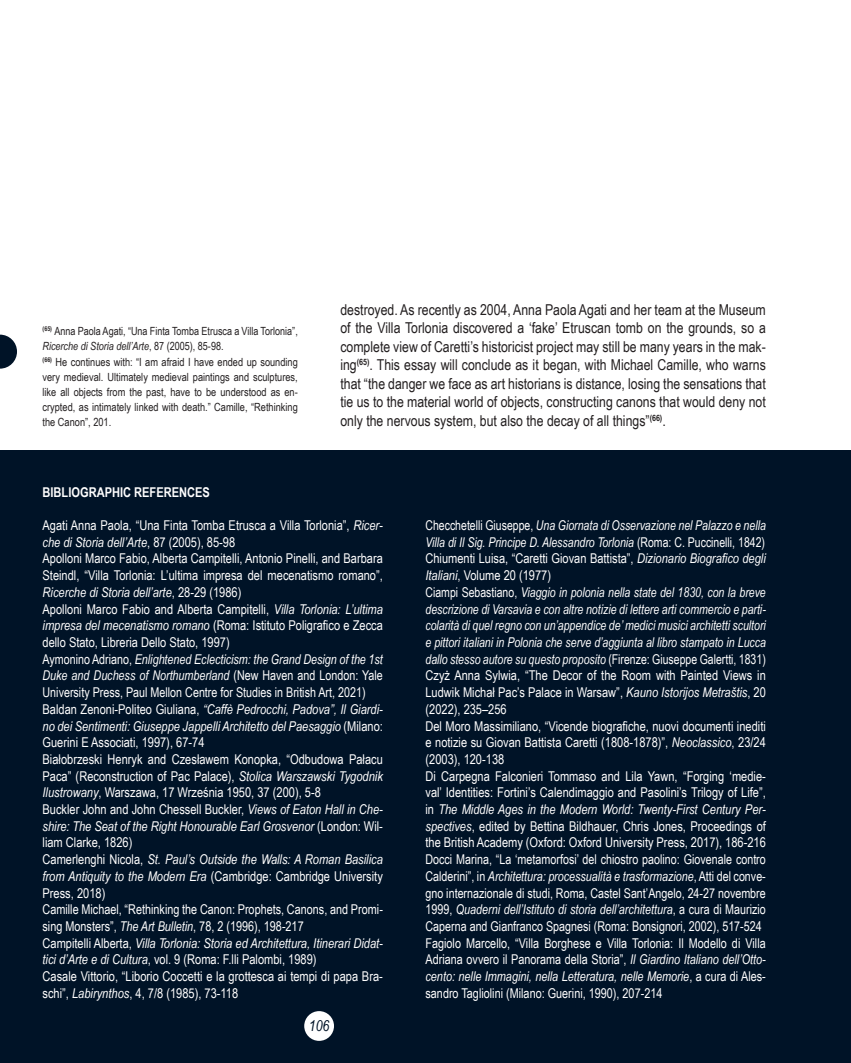
<style>
.page{position:relative;width:851px;height:1063px;background:#fff}
.page>*{position:absolute;margin:0;border:0;box-sizing:border-box;transform-origin:0 0}
.t1{font:15px/18.5px "Arial Narrow";color:#231f20;text-align:justify}
.t2{font:italic 15px "Arial Narrow";color:#001327}
.t3{font:13.5px/16.6px "Arial Narrow";color:#fff;text-align:justify}
.t4{font:italic 13.5px/16.6px "Arial Narrow";color:#fff;text-align:justify}
.t5{font:italic 13.5px/16.6px "Arial Narrow";color:#fff;scale:.95 1}
.t6{font:700 13.5px "Arial Narrow";color:#fff}
.t7{font:11.25px/15.1px "Arial Narrow";color:#231f20}
.s1{font-style:italic}
.s2{font-style:normal}
</style>
<div class="page">
<div style="left:0;top:451px;width:850px;height:612px;background:#001327"></div>
<div style="left:304px;top:1011px;width:30px;height:30px;background:#fff;border-radius:50%"></div>
<svg style="left:0;top:335px;width:17px;height:34px"></svg>
<p class="t7" style="left:43px;top:323px;width:257px"><sup>(65)</sup> Anna Paola Agati, “Una Finta Tomba Etrusca a Villa Torlonia”,<br><span class="s1">Ricerche di Storia dell’Arte</span>, 87 (2005), 85-98.</p>
<p class="t7" style="left:43px;top:354px;width:257px;text-align:justify"><sup>(66)</sup> He continues with: “I am afraid I have ended up sounding very medieval. Ultimately medieval paintings and sculptures, like all objects from the past, have to be understood as en&shy;crypted, as intimately linked with death.” Camille, “Rethinking the Canon”, 201.</p>
<p class="t1" style="left:340px;top:300px;width:427px">destroyed. As recently as 2004, Anna Paola Agati and her team at the Museum of the Villa Torlonia discovered a ‘fake’ Etruscan tomb on the grounds, so a complete view of Caretti’s historicist project may still be many years in the mak&shy;ing<sup>(65)</sup>. This essay will conclude as it began, with Michael Camille, who warns that “the danger we face as art historians is distance, losing the sensations that tie us to the material world of objects, constructing canons that would deny not only the nervous system, but also the decay of all things”<sup>(66)</sup>.</p>
<p class="t6" style="left:43px;top:482px;width:169px">BIBLIOGRAPHIC REFERENCES</p>
<p class="t3" style="left:43px;top:516px;width:342px">Agati Anna Paola, “Una Finta Tomba Etrusca a Villa Torlonia”, <span class="s1">Ricer&shy;che di Storia dell’Arte</span>, 87 (2005), 85-98</p>
<p class="t3" style="left:43px;top:550px;width:342px">Apolloni Marco Fabio, Alberta Campitelli, Antonio Pinelli, and Barbara Steindl, “Villa Torlonia: L’ultima impresa del mecenatismo romano”, <span class="s1">Ricerche di Storia dell’arte</span>, 28-29 (1986)</p>
<p class="t3" style="left:43px;top:600px;width:342px">Apolloni Marco Fabio and Alberta Campitelli, <span class="s1">Villa Torlonia: L’ultima impresa del mecenatismo romano</span> (Roma: Istituto Poligrafico e Zecca dello Stato, Libreria Dello Stato, 1997)</p>
<p class="t3" style="left:43px;top:650px;width:342px">Aymonino Adriano, <span class="s1">Enlightened Eclecticism: the Grand Design of the 1st Duke and Duchess of Northumberland</span> (New Haven and London: Yale University Press, Paul Mellon Centre for Studies in British Art, 2021)</p>
<p class="t4" style="left:43px;top:700px;width:342px"><span class="s2">Baldan Zenoni-Politeo Giuliana,</span> “Caffè Pedrocchi, Padova”, Il Giardi&shy;no dei Sentimenti: Giuseppe Jappelli Architetto del Paesaggio <span class="s2">(Milano:<br>Guerini E Associati, 1997), 67-74</span></p>
<p class="t3" style="left:43px;top:750px;width:342px">Białobrzeski Henryk and Czesławem Konopka, “Odbudowa Pałacu Paca” (Reconstruction of Pac Palace), <span class="s1">Stolica Warszawski Tygodnik Ilustrowany</span>, Warszawa, 17 Września 1950, 37 (200), 5-8</p>
<p class="t4" style="left:43px;top:801px;width:342px"><span class="s2">Buckler John and John Chessell Buckler,</span> Views of Eaton Hall in Che&shy;shire: The Seat of the Right Honourable Earl Grosvenor <span class="s2">(London: Wil&shy;liam Clarke, 1826)</span></p>
<p class="t4" style="left:43px;top:851px;width:342px"><span class="s2">Camerlenghi Nicola,</span> St. Paul’s Outside the Walls: A Roman Basilica from Antiquity to the Modern Era <span class="s2">(Cambridge: Cambridge University Press, 2018)</span></p>
<p class="t3" style="left:43px;top:901px;width:342px">Camille Michael, “Rethinking the Canon: Prophets, Canons, and Promi&shy;sing Monsters”, <span class="s1">The Art Bulletin</span>, 78, 2 (1996), 198-217</p>
<p class="t4" style="left:43px;top:934px;width:342px"><span class="s2">Campitelli Alberta,</span> Villa Torlonia: Storia ed Architettura, Itinerari Didat&shy;tici d’Arte e di Cultura<span class="s2">, vol. 9 (Roma: F.lli Palombi, 1989)</span></p>
<p class="t3" style="left:43px;top:967px;width:342px">Casale Vittorio, “Liborio Coccetti e la grottesca ai tempi di papa Bra&shy;schi”, <span class="s1">Labirynthos</span>, 4, 7/8 (1985), 73-118</p>
<p class="t2" style="left:309px;top:1016px;width:22px">106</p>
<p class="t5" style="left:425px;top:517px;width:360px"><span class="s2">Checchetelli Giuseppe,</span> Una Giornata di Osservazione nel Palazzo e nella<br>Villa di Il Sig. Principe D. Alessandro Torlonia <span class="s2">(Roma: C. Puccinelli, 1842)</span></p>
<p class="t3" style="left:425px;top:550px;width:342px">Chiumenti Luisa, “Caretti Giovan Battista”, <span class="s1">Dizionario Biografico degli<br>Italiani</span>, Volume 20 (1977)</p>
<p class="t5" style="left:425px;top:584px;width:360px;text-align:justify"><span class="s2">Ciampi Sebastiano,</span> Viaggio in polonia nella state del 1830, con la breve descrizione di Varsavia e con altre notizie di lettere arti commercio e parti&shy;colarità di quel regno con un’appendice de’ medici musici architetti scultori e pittori italiani in Polonia che serve d’aggiunta al libro stampato in Lucca dallo stesso autore su questo proposito <span class="s2">(Firenze: Giuseppe Galertti, 1831)</span></p>
<p class="t3" style="left:425px;top:667px;width:342px">Czyż Anna Sylwia, “The Decor of the Room with Painted Views in Ludwik Michał Pac’s Palace in Warsaw”, <span class="s1">Kauno Istorijos Metraštis</span>, 20 (2022), 235–256</p>
<p class="t3" style="left:425px;top:717px;width:342px">Del Moro Massimiliano, “Vicende biografiche, nuovi documenti inediti e notizie su Giovan Battista Caretti (1808-1878)”, <span class="s1">Neoclassico</span>, 23/24 (2003), 120-138</p>
<p class="t3" style="left:425px;top:767px;width:342px">Di Carpegna Falconieri Tommaso and Lila Yawn, “Forging ‘medie&shy;val’ Identities: Fortini’s Calendimaggio and Pasolini’s Trilogy of Life”, in <span class="s1">The Middle Ages in the Modern World: Twenty-First Century Per&shy;spectives</span>, edited by Bettina Bildhauer, Chris Jones, Proceedings of the British Academy (Oxford: Oxford University Press, 2017), 186-216</p>
<p class="t3" style="left:425px;top:851px;width:342px">Docci Marina, “La ‘metamorfosi’ del chiostro paolino: Giovenale contro Calderini”, in <span class="s1">Architettura: processualità e trasformazione</span>, Atti del conve&shy;gno internazionale di studi, Roma, Castel Sant’Angelo, 24-27 novembre 1999, <span class="s1">Quaderni dell’Istituto di storia dell’architettura</span>, a cura di Maurizio Caperna and Gianfranco Spagnesi (Roma: Bonsignori, 2002), 517-524</p>
<p class="t3" style="left:425px;top:934px;width:342px">Fagiolo Marcello, “Villa Borghese e Villa Torlonia: Il Modello di Villa Adriana ovvero il Panorama della Storia”, <span class="s1">Il Giardino Italiano dell’Otto&shy;cento: nelle Immagini, nella Letteratura, nelle Memorie</span>, a cura di Ales&shy;sandro Tagliolini (Milano: Guerini, 1990), 207-214</p>
</div>
